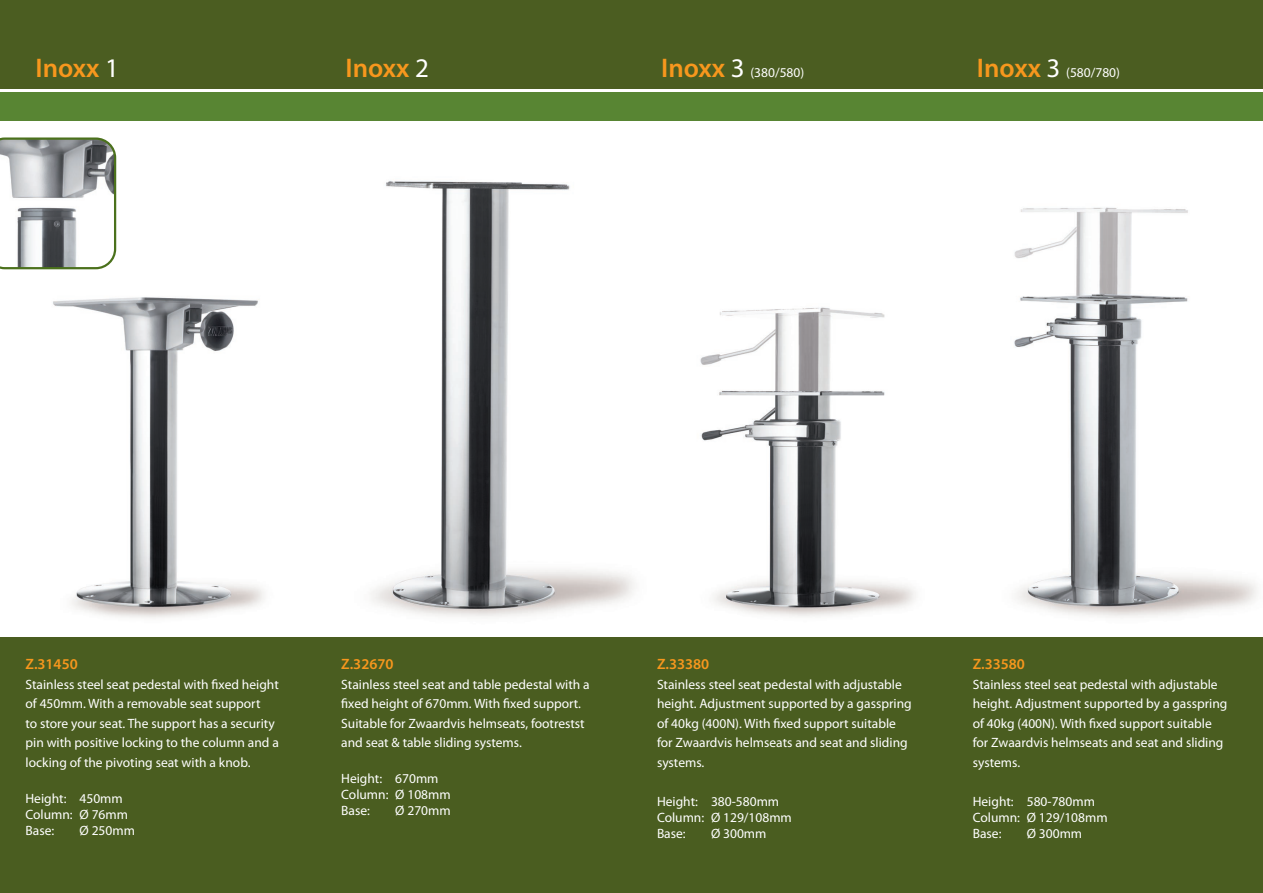
<style>
.page{position:relative;width:1263px;height:893px;background:#fff}
.page>*{position:absolute;margin:0;border:0;box-sizing:border-box;transform-origin:0 0}
.t1{font:600 27px "Myriad Pro";color:#f7971d}
.t2{font:600 15px "Myriad Pro";color:#f7971d}
.t3{font:13.5px/19.5px "Myriad Pro";color:#fff}
.s1{font-weight:400;color:#fff}
.s2{font-weight:600;font-size:27px;color:#f7971d}
.s3{font-size:27px}
</style>
<div class="page">
<div style="left:0;top:0;width:1263px;height:88px;background:#4b5d21"></div>
<div style="left:0;top:92px;width:1263px;height:28px;background:#588533"></div>
<img style="left:12px;top:244px;width:252px;height:374px">
<img style="left:316px;top:181px;width:358px;height:457px">
<img style="left:700px;top:307px;width:216px;height:310px">
<img style="left:972px;top:207px;width:291px;height:431px">
<svg style="left:0;top:137px;width:116px;height:132px"></svg>
<div style="left:0;top:638px;width:1263px;height:255px;background:#4a5d20"></div>
<p class="t1" style="left:35px;top:50px;width:85px">Inoxx <span class="s1">1</span></p>
<p class="t1" style="left:345px;top:50px;width:85px">Inoxx <span class="s1">2</span></p>
<p class="t3" style="left:661px;top:62px;width:145px"><span class="s2">Inoxx</span> <span class="s3">3</span> (380/580)</p>
<p class="t3" style="left:977px;top:62px;width:145px"><span class="s2">Inoxx</span> <span class="s3">3</span> (580/780)</p>
<p class="t2" style="left:26px;top:655px;width:54px">Z.31450</p>
<p class="t3" style="left:26px;top:674px;width:255px">Stainless steel seat pedestal with fixed height of 450mm. With a removable seat support<br>to store your seat. The support has a security pin with positive locking to the column and a locking of the pivoting seat with a knob.</p>
<p class="t3" style="left:26px;top:790px;width:104px;line-height:16.2px">Height: 450mm<br>Column: Ø 76mm</p>
<p class="t3" style="left:26px;top:820px;width:30px">Base:</p>
<p class="t3" style="left:80px;top:820px;width:57px">Ø 250mm</p>
<p class="t2" style="left:341px;top:655px;width:54px">Z.32670</p>
<p class="t3" style="left:341px;top:674px;width:250px">Stainless steel seat and table pedestal with a fixed height of 670mm. With fixed support.<br>Suitable for Zwaardvis helmseats, footrestst and seat &amp; table sliding systems.</p>
<p class="t3" style="left:341px;top:768px;width:99px">Height: 670mm</p>
<p class="t3" style="left:341px;top:785px;width:111px">Column: Ø 108mm</p>
<p class="t3" style="left:341px;top:801px;width:30px">Base:</p>
<p class="t3" style="left:395px;top:801px;width:57px">Ø 270mm</p>
<p class="t2" style="left:657px;top:655px;width:54px">Z.33380</p>
<p class="t3" style="left:657px;top:674px;width:256px">Stainless steel seat pedestal with adjustable height. Adjustment supported by a gasspring of 40kg (400N). With fixed support suitable for Zwaardvis helmseats and seat and sliding systems.</p>
<p class="t3" style="left:657px;top:791px;width:124px">Height: 380-580mm</p>
<p class="t3" style="left:657px;top:807px;width:136px">Column: Ø 129/108mm</p>
<p class="t3" style="left:657px;top:824px;width:30px">Base:</p>
<p class="t3" style="left:711px;top:824px;width:57px">Ø 300mm</p>
<p class="t2" style="left:973px;top:655px;width:54px">Z.33580</p>
<p class="t3" style="left:973px;top:674px;width:256px">Stainless steel seat pedestal with adjustable height. Adjustment supported by a gasspring of 40kg (400N). With fixed support suitable for Zwaardvis helmseats and seat and sliding systems.</p>
<p class="t3" style="left:973px;top:791px;width:124px">Height: 580-780mm</p>
<p class="t3" style="left:973px;top:807px;width:136px">Column: Ø 129/108mm</p>
<p class="t3" style="left:973px;top:824px;width:30px">Base:</p>
<p class="t3" style="left:1027px;top:824px;width:57px">Ø 300mm</p>
</div>
